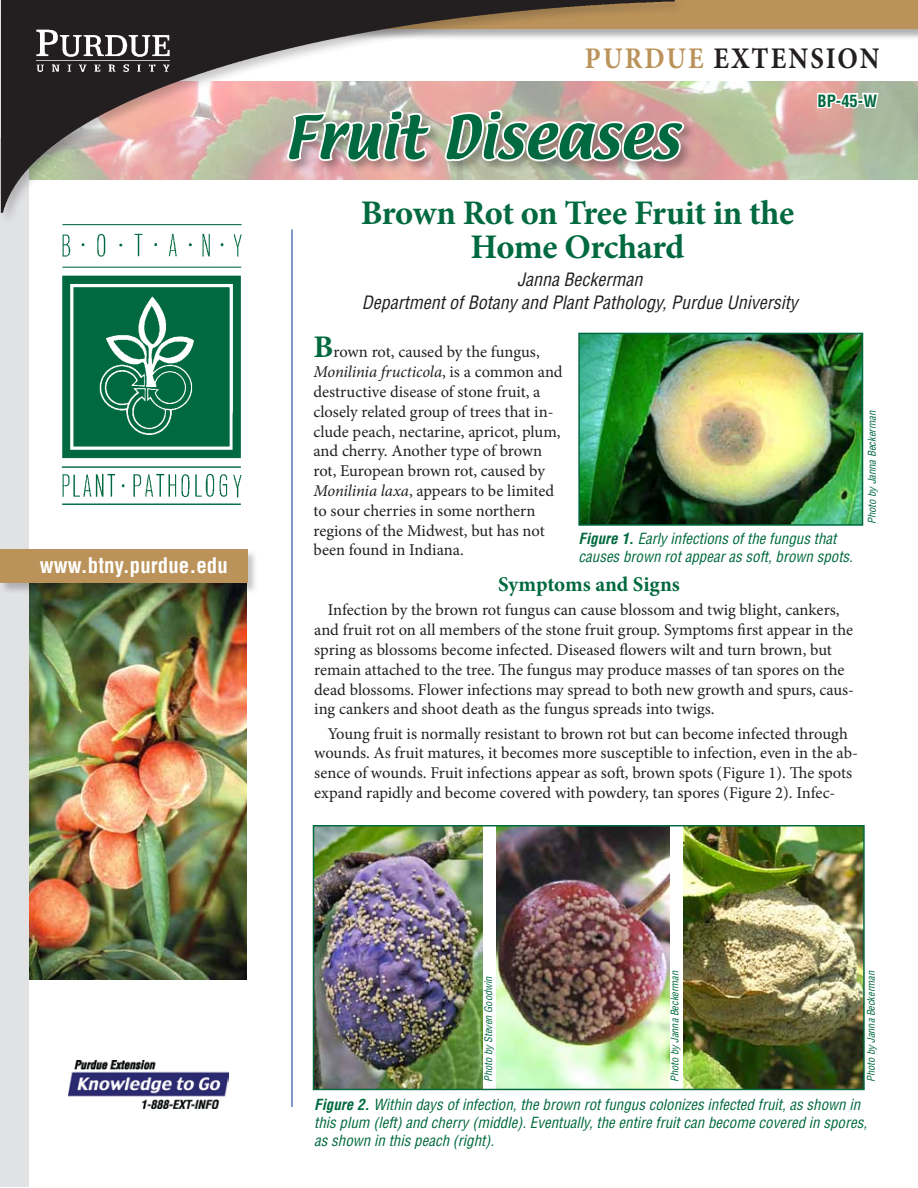
<style>
.page{position:relative;width:918px;height:1188px;background:#fff}
.page>*{position:absolute;margin:0;border:0;box-sizing:border-box;transform-origin:0 0}
.t1{font:52.5px "Textile";color:#00693f}
.t2{font:700 34.5px/34.5px "Minion Pro";letter-spacing:-.015em;color:#00693f;text-align:center}
.t3{font:700 30px "Minion Pro";letter-spacing:.24em;color:#231f20;scale:.89 1}
.t4{font:700 condensed 21px "Helvetica";color:#fff}
.t5{font:700 21px "Minion Pro";color:#00693f}
.t6{font:italic condensed 18px/22.6px "Helvetica";color:#231f20;text-align:center}
.t7{font:16.5px/19.8px "Minion Pro";letter-spacing:-.005em;color:#231f20}
.t8{font:700 condensed 16.5px "Helvetica";color:#00693f}
.t9{font:italic condensed 15px/18px "Helvetica";color:#00693f}
.t10{font:italic condensed 10.5px "Helvetica";color:#00693f}
.t11{font:italic condensed 10.2px "Helvetica";color:#00693f}
.s1{color:#bb935a}
.s2{font-weight:700;font-size:31.5px;color:#00693f}
.s3{font-style:italic}
.s4{font-weight:700}
</style>
<div class="page">
<img style="left:581px;top:336px;width:279px;height:187px">
<div style="left:578px;top:333px;width:285px;height:193px;border:2px solid #00693f"></div>
<img style="left:29px;top:594px;width:217px;height:385px">
<img style="left:687px;top:81px;width:231px;height:99px">
<div style="left:0;top:139px;width:29px;height:1048px;background:#e1e2e4"></div>
<img style="left:68px;top:1060px;width:160px;height:49px">
<div style="left:202px;top:0;width:716px;height:40px;background:#231f20;opacity:.35"></div>
<div style="left:203px;top:0;width:715px;height:29px;background:#bb935a"></div>
<div style="left:0;top:0;width:687px;height:225px;background:#231f20;opacity:.25"></div>
<img style="left:0;top:0;width:682px;height:220px">
<img style="left:34px;top:28px;width:138px;height:46px">
<hr style="left:292px;top:230px;width:1px;height:877px;background:#039">
<div style="left:0;top:549px;width:258px;height:45px;background:#231f20;opacity:.25"></div>
<div style="left:0;top:550px;width:248px;height:33px;background:#bb935a"></div>
<svg style="left:816px;top:81px;width:64px;height:99px;background:#c7bfac"></svg>
<div style="left:285px;top:107px;width:410px;height:66px;background:#231f20;opacity:.35"></div>
<svg style="left:285px;top:108px;width:147px;height:55px"></svg>
<svg style="left:442px;top:108px;width:244px;height:55px"></svg>
<img style="left:57px;top:216px;width:192px;height:289px">
<img style="left:684px;top:827px;width:179px;height:261px">
<img style="left:497px;top:827px;width:172px;height:261px">
<img style="left:315px;top:827px;width:167px;height:261px">
<div style="left:313px;top:825px;width:552px;height:265px;border:1px solid #00693f"></div>
<p class="t4" style="left:40px;top:553px;width:190px">www.btny.purdue.edu</p>
<h3 class="t3" style="left:585px;top:37px;width:333px"><span class="s1">Purdue</span> Extension</h3>
<h1 class="t1" style="left:284px;top:100px;width:396px">Fruit Diseases</h1>
<h2 class="t2" style="left:361px;top:195px;width:435px">Brown Rot on Tree Fruit in the<br>Home Orchard</h2>
<p class="t6" style="left:362px;top:268px;width:437px">Janna Beckerman<br>Department of Botany and Plant Pathology, Purdue University</p>
<p class="t8" style="left:818px;top:91px;width:61px">BP-45-W</p>
<p class="t7" style="left:314px;top:342px;width:251px"><span class="s2">B</span>rown rot, caused by the fungus, <span class="s3">Monilinia fructicola</span>, is a common and destructive disease of stone fruit, a closely related group of trees that in&shy;clude peach, nectarine, apricot, plum, and cherry. Another type of brown rot, European brown rot, caused by <span class="s3">Monilinia laxa</span>, appears to be limited to sour cherries in some northern regions of the Midwest, but has not been found in Indiana.</p>
<p class="t5" style="left:498px;top:570px;width:183px">Symptoms and Signs</p>
<p class="t7" style="left:314px;top:600px;width:541px;text-indent:13px">Infection by the brown rot fungus can cause blossom and twig blight, cankers, and fruit rot on all members of the stone fruit group. Symptoms first appear in the spring as blossoms become infected. Diseased flowers wilt and turn brown, but remain attached to the tree. The fungus may produce masses of tan spores on the dead blossoms. Flower infections may spread to both new growth and spurs, caus&shy;ing cankers and shoot death as the fungus spreads into twigs.</p>
<p class="t7" style="left:314px;top:723px;width:545px;text-indent:13px">Young fruit is normally resistant to brown rot but can become infected through wounds. As fruit matures, it becomes more susceptible to infection, even in the ab&shy;sence of wounds. Fruit infections appear as soft, brown spots (Figure 1). The spots expand rapidly and become covered with powdery, tan spores (Figure 2). Infec-</p>
<p class="t9" style="left:579px;top:530px;width:276px"><span class="s4">Figure 1.</span> Early infections of the fungus that causes brown rot appear as soft, brown spots.</p>
<p class="t10" style="left:865px;top:524px;width:115px;rotate:-90deg">Photo by Janna Beckerman</p>
<p class="t11" style="left:482px;top:1082px;width:107px;rotate:-90deg">Photo by Steven Goodwin</p>
<p class="t11" style="left:668px;top:1082px;width:112px;rotate:-90deg">Photo by Janna Beckerman</p>
<p class="t11" style="left:865px;top:1082px;width:112px;rotate:-90deg">Photo by Janna Beckerman</p>
<p class="t9" style="left:314px;top:1095px;width:554px"><span class="s4">Figure 2.</span> Within days of infection, the brown rot fungus colonizes infected fruit, as shown in this plum (left) and cherry (middle). Eventually, the entire fruit can become covered in spores, as shown in this peach (right).</p>
</div>
